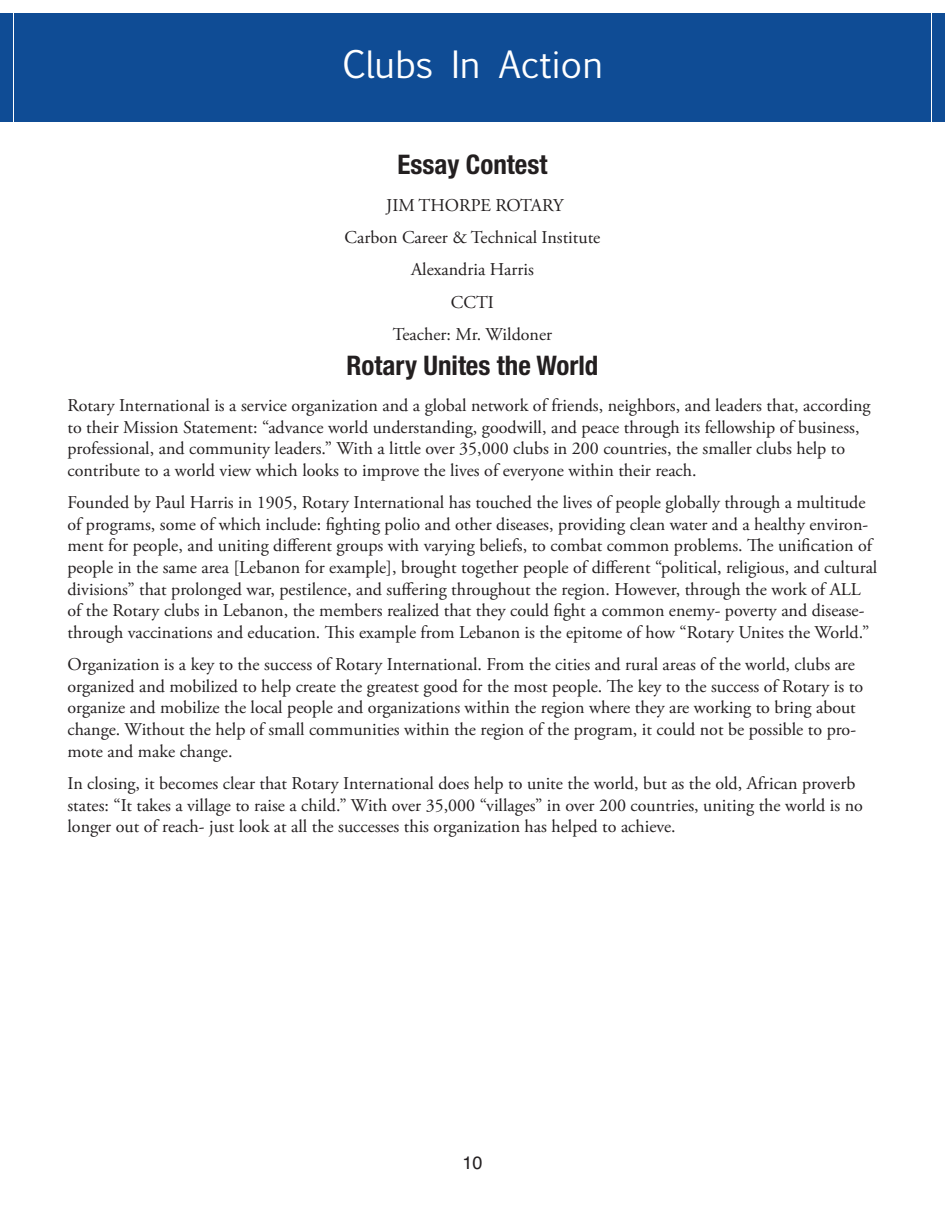
<style>
.page{position:relative;width:945px;height:1215px;background:#fff}
.page>*{position:absolute;margin:0;border:0;box-sizing:border-box;transform-origin:0 0}
.t1{font:36px "Euphemia UCAS";color:#fff}
.t2{font:700 condensed 27px "Helvetica Neue";color:#231f20}
.t3{font:18px/21.6px "Adobe Garamond Pro";color:#231f20}
.t4{font:18px "Helvetica";color:#231f20}
</style>
<div class="page">
<div style="left:932px;top:14px;width:13px;height:108px;background:#0f4c95"></div>
<div style="left:14px;top:14px;width:917px;height:108px;background:#0f4c95"></div>
<div style="left:0;top:14px;width:13px;height:108px;background:#0f4c95"></div>
<h1 class="t1" style="left:342px;top:44px;width:262px">Clubs In Action</h1>
<h2 class="t2" style="left:398px;top:149px;width:151px">Essay Contest</h2>
<p class="t3" style="left:345px;top:190px;width:257px;line-height:32.4px;text-align:center">JIM THORPE ROTARY<br>Carbon Career &amp; Technical Institute<br>Alexandria Harris<br>CCTI<br>Teacher: Mr. Wildoner</p>
<h2 class="t2" style="left:347px;top:350px;width:253px">Rotary Unites the World</h2>
<p class="t3" style="left:68px;top:396px;width:805px">Rotary International is a service organization and a global network of friends, neighbors, and leaders that, according to their Mission Statement: “advance world understanding, goodwill, and peace through its fellowship of business, professional, and community leaders.” With a little over 35,000 clubs in 200 countries, the smaller clubs help to contribute to a world view which looks to improve the lives of everyone within their reach.</p>
<p class="t3" style="left:68px;top:493px;width:811px">Founded by Paul Harris in 1905, Rotary International has touched the lives of people globally through a multitude of programs, some of which include: fighting polio and other diseases, providing clean water and a healthy environ&shy;ment for people, and uniting different groups with varying beliefs, to combat common problems. The unification of people in the same area [Lebanon for example], brought together people of different “political, religious, and cultural divisions” that prolonged war, pestilence, and suffering throughout the region. However, through the work of ALL of the Rotary clubs in Lebanon, the members realized that they could fight a common enemy- poverty and disease&shy;through vaccinations and education. This example from Lebanon is the epitome of how “Rotary Unites the World.”</p>
<p class="t3" style="left:68px;top:655px;width:797px">Organization is a key to the success of Rotary International. From the cities and rural areas of the world, clubs are organized and mobilized to help create the greatest good for the most people. The key to the success of Rotary is to organize and mobilize the local people and organizations within the region where they are working to bring about change. Without the help of small communities within the region of the program, it could not be possible to pro&shy;mote and make change.</p>
<p class="t3" style="left:68px;top:774px;width:797px">In closing, it becomes clear that Rotary International does help to unite the world, but as the old, African proverb states: “It takes a village to raise a child.” With over 35,000 “villages” in over 200 countries, uniting the world is no longer out of reach- just look at all the successes this organization has helped to achieve.</p>
<p class="t4" style="left:462px;top:1156px;width:22px">10</p>
</div>
